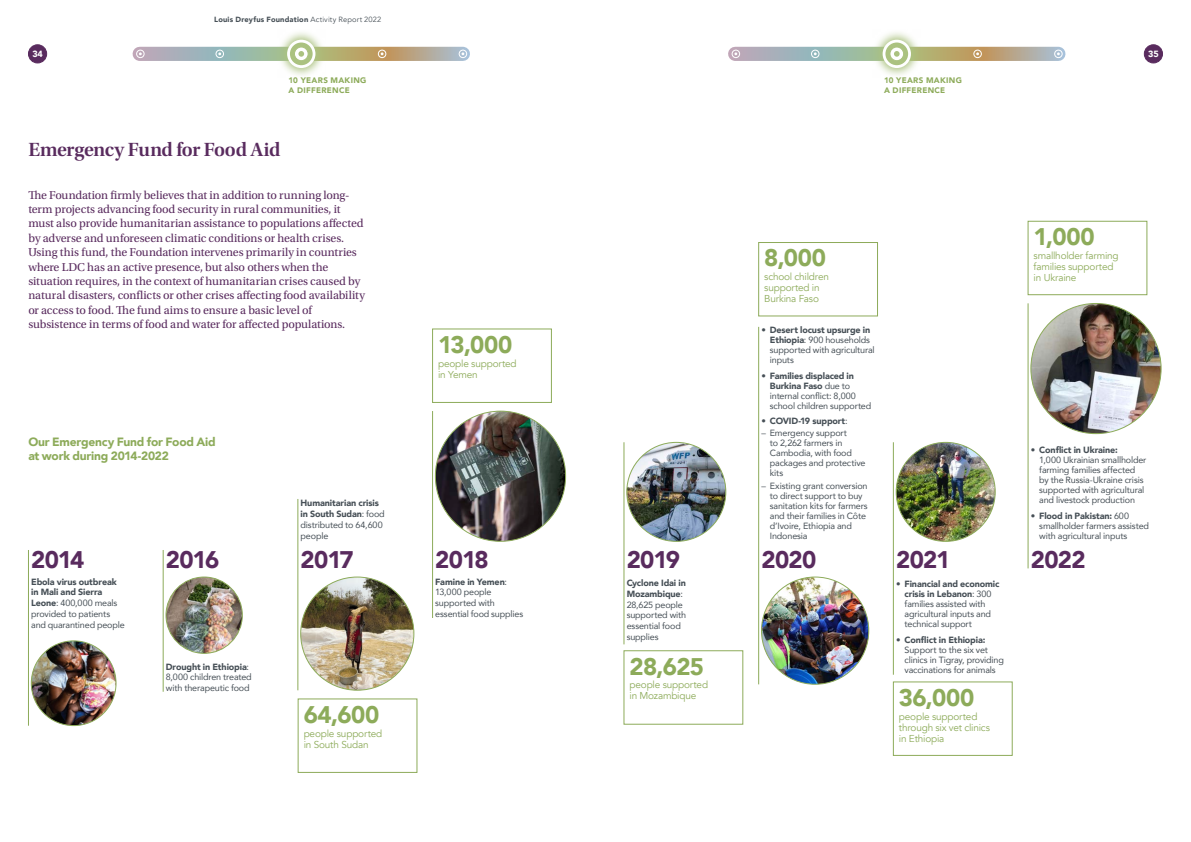
<style>
.page{position:relative;width:1191px;height:842px;background:#fff}
.page>*{position:absolute;margin:0;border:0;box-sizing:border-box;transform-origin:0 0}
._02_big_figs_T1{font:900 24px "Avenir";letter-spacing:-.01em;color:#8dab5a}
._02_big_figs_T1-2{font:900 24px "Avenir";letter-spacing:-.03em;color:#592b5e}
._01_heads_T2_serif_20{font:20px "Utopia Std Semibold Subh";letter-spacing:-.02em;color:#592b5e}
._01_serif_intro_T1_12{font:12px/14.4px "Utopia Std";letter-spacing:-.005em;color:#592b5e}
._02_big_figs_T2{font:900 12px/14.4px "Avenir";letter-spacing:-.015em;color:#8dab5a}
._02_stats_copy{font:10px/11px "Avenir";letter-spacing:-.02em;color:#8dab5a}
._02_projects_bodycopy{font:9px/10px "Avenir";letter-spacing:-.02em;color:#464f56}
._02_projects_bodycopy-2{font:900 9px/10.8px "Avenir";letter-spacing:-.015em;color:#464f56}
.t1{font:900 9px "Avenir";color:#fff}
.t2{font:900 8px/9.6px "Avenir";letter-spacing:.035em;color:#8dab5a}
.t3{font:900 7.5px "Avenir";letter-spacing:.025em;color:#464f56}
.s1{font-weight:400}
.s2{font-weight:900}
</style>
<div class="page">
<img style="left:31px;top:641px;width:85px;height:84px;border-radius:42px">
<img style="left:435px;top:411px;width:130px;height:130px;border-radius:65px">
<img style="left:627px;top:442px;width:99px;height:99px;border-radius:49px">
<img style="left:166px;top:577px;width:76px;height:76px;border-radius:38px">
<div style="left:166px;top:577px;width:76px;height:76px;border:1px solid #8dab5a;border-radius:50%"></div>
<img style="left:761px;top:577px;width:107px;height:107px;border-radius:54px">
<img style="left:301px;top:577px;width:113px;height:113px;border-radius:57px">
<img style="left:896px;top:442px;width:99px;height:99px;border-radius:49px">
<img style="left:1031px;top:303px;width:130px;height:131px;border-radius:65px">
<hr style="left:1028px;top:303px;width:1px;height:265px;background:#8dab5a">
<hr style="left:893px;top:442px;width:1px;height:233px;background:#8dab5a">
<hr style="left:758px;top:327px;width:1px;height:357px;background:#8dab5a">
<hr style="left:624px;top:442px;width:1px;height:202px;background:#8dab5a">
<hr style="left:432px;top:411px;width:1px;height:207px;background:#8dab5a">
<hr style="left:298px;top:499px;width:1px;height:191px;background:#8dab5a">
<hr style="left:163px;top:550px;width:1px;height:142px;background:#8dab5a">
<hr style="left:28px;top:550px;width:1px;height:176px;background:#8dab5a">
<div style="left:758px;top:242px;width:119px;height:74px;background:#fff;border:1px solid #8dab5a"></div>
<div style="left:1028px;top:221px;width:119px;height:74px;background:#fff;border:1px solid #8dab5a"></div>
<div style="left:432px;top:329px;width:119px;height:74px;background:#fff;border:1px solid #8dab5a"></div>
<div style="left:1144px;top:45px;width:18px;height:18px;background:#592b5e;border-radius:50%"></div>
<div style="left:1144px;top:45px;width:18px;height:18px;border:1px solid #592b5e;border-radius:50%"></div>
<svg style="left:735px;top:47px;width:323px;height:14px"></svg>
<svg style="left:872px;top:32px;width:49px;height:44px"></svg>
<svg style="left:882px;top:40px;width:29px;height:28px"></svg>
<div style="left:885px;top:43px;width:23px;height:22px;background:#abc280;border-radius:50%"></div>
<div style="left:890px;top:47px;width:13px;height:14px;background:#fff;border-radius:50%"></div>
<div style="left:889px;top:47px;width:15px;height:14px;border:1px solid #abc280;border-radius:50%"></div>
<svg style="left:894px;top:51px;width:5px;height:6px"></svg>
<div style="left:731px;top:50px;width:9px;height:8px;border:1px solid #fff;border-radius:50%"></div>
<div style="left:811px;top:50px;width:8px;height:8px;border:1px solid #fff;border-radius:50%"></div>
<div style="left:973px;top:50px;width:8px;height:8px;border:1px solid #fff;border-radius:50%"></div>
<div style="left:1054px;top:50px;width:8px;height:8px;border:1px solid #fff;border-radius:50%"></div>
<div style="left:28px;top:45px;width:19px;height:18px;background:#592b5e;border-radius:50%"></div>
<div style="left:28px;top:45px;width:19px;height:18px;border:1px solid #592b5e;border-radius:50%"></div>
<svg style="left:140px;top:47px;width:323px;height:14px"></svg>
<svg style="left:277px;top:32px;width:49px;height:44px"></svg>
<svg style="left:287px;top:40px;width:28px;height:28px"></svg>
<div style="left:290px;top:43px;width:23px;height:22px;background:#abc280;border-radius:50%"></div>
<div style="left:294px;top:47px;width:14px;height:14px;background:#fff;border-radius:50%"></div>
<div style="left:294px;top:47px;width:14px;height:14px;border:1px solid #abc280;border-radius:50%"></div>
<svg style="left:298px;top:51px;width:6px;height:6px"></svg>
<div style="left:136px;top:50px;width:9px;height:8px;border:1px solid #fff;border-radius:50%"></div>
<div style="left:215px;top:50px;width:9px;height:8px;border:1px solid #fff;border-radius:50%"></div>
<div style="left:378px;top:50px;width:8px;height:8px;border:1px solid #fff;border-radius:50%"></div>
<div style="left:459px;top:50px;width:8px;height:8px;border:1px solid #fff;border-radius:50%"></div>
<p class="t1" style="left:32px;top:47px;width:12px">34</p>
<p class="t3" style="left:214px;top:13px;width:169px">Louis Dreyfus Foundation <span class="s1">Activity Report 2022</span></p>
<p class="t2" style="left:288px;top:75px;width:79px">10 YEARS MAKING<br>A DIFFERENCE</p>
<p class="_01_heads_T2_serif_20" style="left:28px;top:139px;width:254px">Emergency Fund for Food Aid</p>
<p class="_01_serif_intro_T1_12" style="left:28px;top:188px;width:338px">The Foundation firmly believes that in addition to running long&shy;term projects advancing food security in rural communities, it must also provide humanitarian assistance to populations affected by adverse and unforeseen climatic conditions or health crises.<br>Using this fund, the Foundation intervenes primarily in countries where LDC has an active presence, but also others when the situation requires, in the context of humanitarian crises caused by natural disasters, conflicts or other crises affecting food availability or access to food. The fund aims to ensure a basic level of subsistence in terms of food and water for affected populations.</p>
<p class="_02_big_figs_T2" style="left:28px;top:434px;width:189px">Our Emergency Fund for Food Aid at work during 2014-2022</p>
<p class="_02_projects_bodycopy-2" style="left:300px;top:497px;width:86px">Humanitarian crisis in South Sudan<span class="s1">: food distributed to 64,600 people</span></p>
<p class="_02_big_figs_T1" style="left:438px;top:324px;width:76px">13,000</p>
<p class="_02_stats_copy" style="left:438px;top:358px;width:80px">people supported in Yemen</p>
<p class="t2" style="left:884px;top:75px;width:79px">10 YEARS MAKING<br>A DIFFERENCE</p>
<p class="_02_big_figs_T1" style="left:764px;top:237px;width:63px">8,000</p>
<p class="_02_stats_copy" style="left:764px;top:271px;width:66px">school children supported in<br>Burkina Faso</p>
<p class="_02_projects_bodycopy" style="left:770px;top:325px;width:106px;text-indent:-9px"><span class="s2">• Desert locust upsurge in<br>Ethiopia</span>: 900 households supported with agricultural inputs</p>
<p class="_02_projects_bodycopy" style="left:770px;top:370px;width:103px;text-indent:-9px"><span class="s2">• Families displaced in<br>Burkina Faso</span> due to internal conflict: 8,000 school children supported</p>
<p class="_02_projects_bodycopy-2" style="left:761px;top:416px;width:88px">• COVID-19 support<span class="s1">:</span></p>
<p class="_02_projects_bodycopy" style="left:770px;top:427px;width:97px;text-indent:-9px">– Emergency support<br>to 2,262 farmers in<br>Cambodia, with food packages and protective kits</p>
<p class="_02_projects_bodycopy" style="left:770px;top:480px;width:99px;text-indent:-9px">– Existing grant conversion to direct support to buy sanitation kits for farmers and their families in Côte d’Ivoire, Ethiopia and<br>Indonesia</p>
<p class="t1" style="left:1148px;top:47px;width:12px">35</p>
<p class="_02_big_figs_T1" style="left:1033px;top:216px;width:62px">1,000</p>
<p class="_02_stats_copy" style="left:1033px;top:250px;width:87px">smallholder farming families supported in Ukraine</p>
<p class="_02_projects_bodycopy" style="left:1039px;top:445px;width:109px;text-indent:-9px"><span class="s2">• Conflict in Ukraine:<br></span>1,000 Ukrainian smallholder farming families affected by the Russia-Ukraine crisis supported with agricultural and livestock production</p>
<p class="_02_projects_bodycopy" style="left:1039px;top:510px;width:111px;text-indent:-9px"><span class="s2">• Flood in Pakistan:</span> 600 smallholder farmers assisted with agricultural inputs</p>
<p class="_02_big_figs_T1-2" style="left:31px;top:539px;width:55px">2014</p>
<p class="_02_big_figs_T1-2" style="left:166px;top:539px;width:55px">2016</p>
<p class="_02_big_figs_T1-2" style="left:300px;top:539px;width:55px">2017</p>
<p class="_02_big_figs_T1-2" style="left:435px;top:539px;width:55px">2018</p>
<p class="_02_big_figs_T1-2" style="left:626px;top:539px;width:55px">2019</p>
<p class="_02_big_figs_T1-2" style="left:761px;top:539px;width:56px">2020</p>
<p class="_02_big_figs_T1-2" style="left:896px;top:539px;width:56px">2021</p>
<p class="_02_big_figs_T1-2" style="left:1030px;top:539px;width:56px">2022</p>
<p class="_02_projects_bodycopy" style="left:31px;top:576px;width:95px;line-height:10.8px"><span class="s2">Ebola virus outbreak in Mali and Sierra<br>Leone</span>: 400,000 meals provided to patients and quarantined people</p>
<p class="_02_projects_bodycopy" style="left:435px;top:576px;width:89px;line-height:10.8px"><span class="s2">Famine in Yemen</span>:<br>13,000 people supported with essential food supplies</p>
<p class="_02_projects_bodycopy" style="left:626px;top:577px;width:61px;line-height:10.8px"><span class="s2">Cyclone Idai in<br>Mozambique</span>:<br>28,625 people supported with essential food supplies</p>
<p class="_02_projects_bodycopy" style="left:166px;top:661px;width:87px;line-height:10.8px"><span class="s2">Drought in Ethiopia</span>:<br>8,000 children treated with therapeutic food</p>
<p class="_02_big_figs_T1" style="left:629px;top:646px;width:76px">28,625</p>
<p class="_02_stats_copy" style="left:629px;top:680px;width:80px">people supported in Mozambique</p>
<p class="_02_big_figs_T1" style="left:304px;top:694px;width:77px">64,600</p>
<p class="_02_stats_copy" style="left:304px;top:728px;width:80px">people supported in South Sudan</p>
<p class="_02_projects_bodycopy" style="left:904px;top:579px;width:96px;text-indent:-9px"><span class="s2">• Financial and economic crisis in Lebanon</span>: 300 families assisted with agricultural inputs and technical support</p>
<p class="_02_projects_bodycopy" style="left:904px;top:635px;width:101px;text-indent:-9px"><span class="s2">• Conflict in Ethiopia:<br></span>Support to the six vet clinics in Tigray, providing vaccinations for animals</p>
<p class="_02_big_figs_T1" style="left:899px;top:677px;width:77px">36,000</p>
<p class="_02_stats_copy" style="left:899px;top:711px;width:93px">people supported through six vet clinics in Ethiopia</p>
</div>
